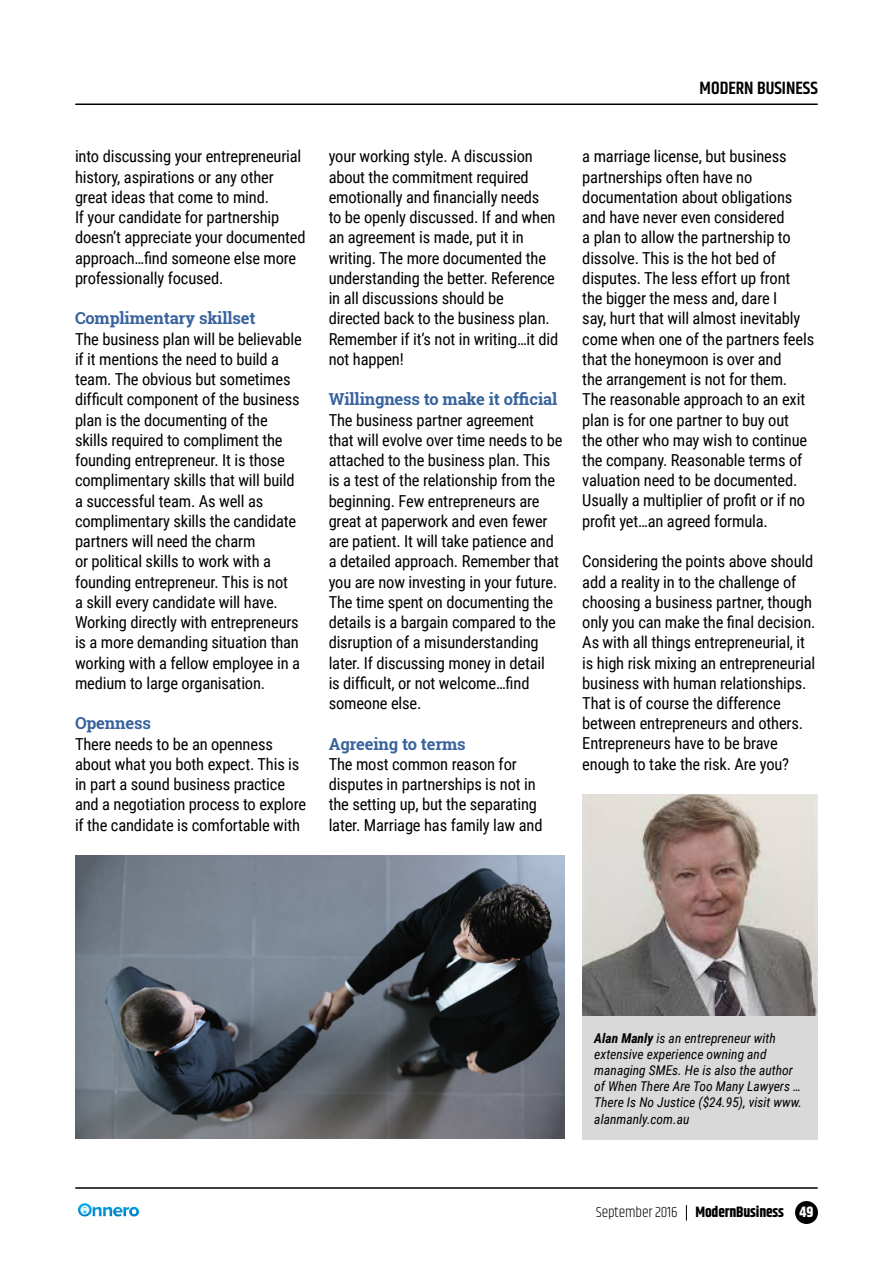
<style>
.page{position:relative;width:893px;height:1263px;background:#fff}
.page>*{position:absolute;margin:0;border:0;box-sizing:border-box;transform-origin:0 0}
.t1{font:600 18px "Khand";color:#000}
.t2{font:16.5px/20.2px "Roboto Condensed";letter-spacing:-.01em;color:#000}
.t3{font:700 16.5px "Roboto Slab";letter-spacing:-.01em;color:#38639d}
.t4{font:700 15px "Khand";letter-spacing:-.01em;color:#000}
.t5{font:italic 13.5px/16.2px "Roboto Condensed";color:#000}
.s1{font-weight:700}
.s2{font-weight:300}
.s3{color:#fff}
</style>
<div class="page">
<div style="left:795px;top:1201px;width:23px;height:23px;background:#000;border-radius:50%"></div>
<hr style="left:76px;top:104px;width:741px;height:1px;background:#000">
<hr style="left:76px;top:1187px;width:741px;height:2px;background:#000">
<svg style="left:686px;top:1205px;width:1px;height:15px"></svg>
<img style="left:78px;top:1203px;width:62px;height:14px">
<div style="left:582px;top:879px;width:236px;height:260px;background:#d9d9d9"></div>
<img style="left:582px;top:795px;width:236px;height:220px">
<img style="left:75px;top:855px;width:489px;height:283px">
<p class="t2" style="left:75px;top:146px;width:232px">into discussing your entrepreneurial history, aspirations or any other great ideas that come to mind.<br>If your candidate for partnership doesn’t appreciate your documented approach…find someone else more professionally focused.</p>
<p class="t3" style="left:75px;top:307px;width:182px">Complimentary skillset</p>
<p class="t2" style="left:75px;top:328px;width:228px">The business plan will be believable if it mentions the need to build a team. The obvious but sometimes difficult component of the business plan is the documenting of the skills required to compliment the founding entrepreneur. It is those complimentary skills that will build a successful team. As well as complimentary skills the candidate partners will need the charm<br>or political skills to work with a founding entrepreneur. This is not<br>a skill every candidate will have.<br>Working directly with entrepreneurs is a more demanding situation than working with a fellow employee in a medium to large organisation.</p>
<p class="t3" style="left:75px;top:712px;width:77px">Openness</p>
<p class="t2" style="left:75px;top:733px;width:233px">There needs to be an openness about what you both expect. This is in part a sound business practice and a negotiation process to explore if the candidate is comfortable with</p>
<p class="t1" style="left:700px;top:76px;width:120px">MODERN BUSINESS</p>
<p class="t2" style="left:329px;top:146px;width:231px">your working style. A discussion about the commitment required emotionally and financially needs<br>to be openly discussed. If and when an agreement is made, put it in writing. The more documented the understanding the better. Reference in all discussions should be directed back to the business plan.<br>Remember if it’s not in writing…it did not happen!</p>
<p class="t3" style="left:329px;top:388px;width:230px">Willingness to make it official</p>
<p class="t2" style="left:329px;top:409px;width:235px">The business partner agreement that will evolve over time needs to be attached to the business plan. This is a test of the relationship from the beginning. Few entrepreneurs are great at paperwork and even fewer are patient. It will take patience and a detailed approach. Remember that you are now investing in your future.<br>The time spent on documenting the details is a bargain compared to the disruption of a misunderstanding later. If discussing money in detail<br>is difficult, or not welcome…find someone else.</p>
<p class="t3" style="left:329px;top:732px;width:139px">Agreeing to terms</p>
<p class="t2" style="left:329px;top:753px;width:215px">The most common reason for disputes in partnerships is not in the setting up, but the separating later. Marriage has family law and</p>
<p class="t2" style="left:582px;top:146px;width:233px">a marriage license, but business partnerships often have no documentation about obligations and have never even considered<br>a plan to allow the partnership to dissolve. This is the hot bed of disputes. The less effort up front the bigger the mess and, dare I<br>say, hurt that will almost inevitably come when one of the partners feels that the honeymoon is over and<br>the arrangement is not for them.<br>The reasonable approach to an exit plan is for one partner to buy out<br>the other who may wish to continue the company. Reasonable terms of valuation need to be documented.<br>Usually a multiplier of profit or if no profit yet…an agreed formula.</p>
<p class="t2" style="left:582px;top:551px;width:235px">Considering the points above should add a reality in to the challenge of choosing a business partner, though only you can make the final decision.<br>As with all things entrepreneurial, it is high risk mixing an entrepreneurial business with human relationships.<br>That is of course the difference between entrepreneurs and others.<br>Entrepreneurs have to be brave enough to take the risk. Are you?</p>
<p class="t5" style="left:594px;top:1029px;width:209px"><span class="s1">Alan Manly</span> is an entrepreneur with extensive experience owning and managing SMEs. He is also the author of When There Are Too Many Lawyers …<br>There Is No Justice ($24.95), visit www. alanmanly.com.au</p>
<p class="t4" style="left:596px;top:1201px;width:219px"><span class="s2">September 2016</span> ModernBusiness <span class="s3">49</span></p>
</div>
